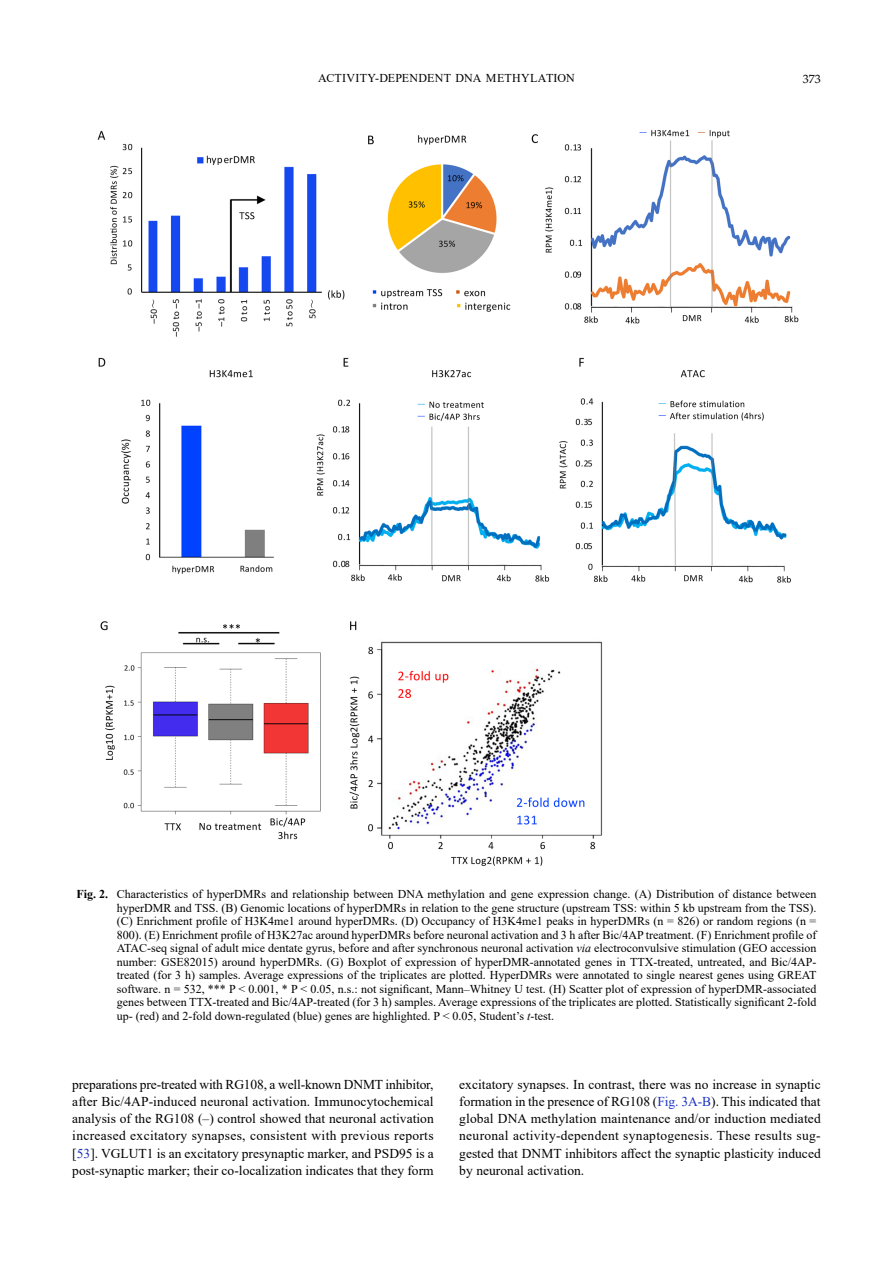
<style>
.page{position:relative;width:893px;height:1263px;background:#fff}
.page>*{position:absolute;margin:0;border:0;box-sizing:border-box;transform-origin:0 0}
.t1{font:13.5px/17.2px "Times New Roman";color:#000;text-align:justify}
.t2{font:12px/13.5px "Times New Roman";color:#000;text-align:justify}
.t3{font:12px "Times New Roman";letter-spacing:.02em;color:#000}
.t4{font:12px "Palatino Linotype";color:#000}
.s1{font-weight:700}
.s2{font-style:italic}
.s3{color:#1c32c0}
</style>
<div class="page">
<img style="left:98px;top:130px;width:700px;height:736px">
<p class="t3" style="left:318px;top:70px;width:258px">ACTIVITY-DEPENDENT DNA METHYLATION</p>
<p class="t4" style="left:803px;top:70px;width:19px">373</p>
<p class="t2" style="left:117px;top:887px;width:701px;text-indent:-40px"><span class="s1">Fig. 2.</span> Characteristics of hyperDMRs and relationship between DNA methylation and gene expression change. (A) Distribution of distance between hyperDMR and TSS. (B) Genomic locations of hyperDMRs in relation to the gene structure (upstream TSS: within 5 kb upstream from the TSS). (C) Enrichment profile of H3K4me1 around hyperDMRs. (D) Occupancy of H3K4me1 peaks in hyperDMRs (n = 826) or random regions (n = 800). (E) Enrichment profile of H3K27ac around hyperDMRs before neuronal activation and 3 h after Bic/4AP treatment. (F) Enrichment profile of ATAC-seq signal of adult mice dentate gyrus, before and after synchronous neuronal activation <span class="s2">via</span> electroconvulsive stimulation (GEO accession number: GSE82015) around hyperDMRs. (G) Boxplot of expression of hyperDMR-annotated genes in TTX-treated, untreated, and Bic/4AP&shy;treated (for 3 h) samples. Average expressions of the triplicates are plotted. HyperDMRs were annotated to single nearest genes using GREAT software. n = 532, *** P &lt; 0.001, * P &lt; 0.05, n.s.: not significant, Mann–Whitney U test. (H) Scatter plot of expression of hyperDMR-associated genes between TTX-treated and Bic/4AP-treated (for 3 h) samples. Average expressions of the triplicates are plotted. Statistically significant 2-fold up- (red) and 2-fold down-regulated (blue) genes are highlighted. P &lt; 0.05, Student’s <span class="s2">t</span>-test.</p>
<p class="t1" style="left:72px;top:1075px;width:363px">preparations pre-treated with RG108, a well-known DNMT inhibitor, after Bic/4AP-induced neuronal activation. Immunocytochemical analysis of the RG108 (–) control showed that neuronal activation increased excitatory synapses, consistent with previous reports [<span class="s3">53</span>]. VGLUT1 is an excitatory presynaptic marker, and PSD95 is a post-synaptic marker; their co-localization indicates that they form</p>
<p class="t1" style="left:459px;top:1075px;width:363px">excitatory synapses. In contrast, there was no increase in synaptic formation in the presence of RG108 (<span class="s3">Fig. 3A-B</span>). This indicated that global DNA methylation maintenance and/or induction mediated neuronal activity-dependent synaptogenesis. These results sug&shy;gested that DNMT inhibitors affect the synaptic plasticity induced by neuronal activation.</p>
</div>
